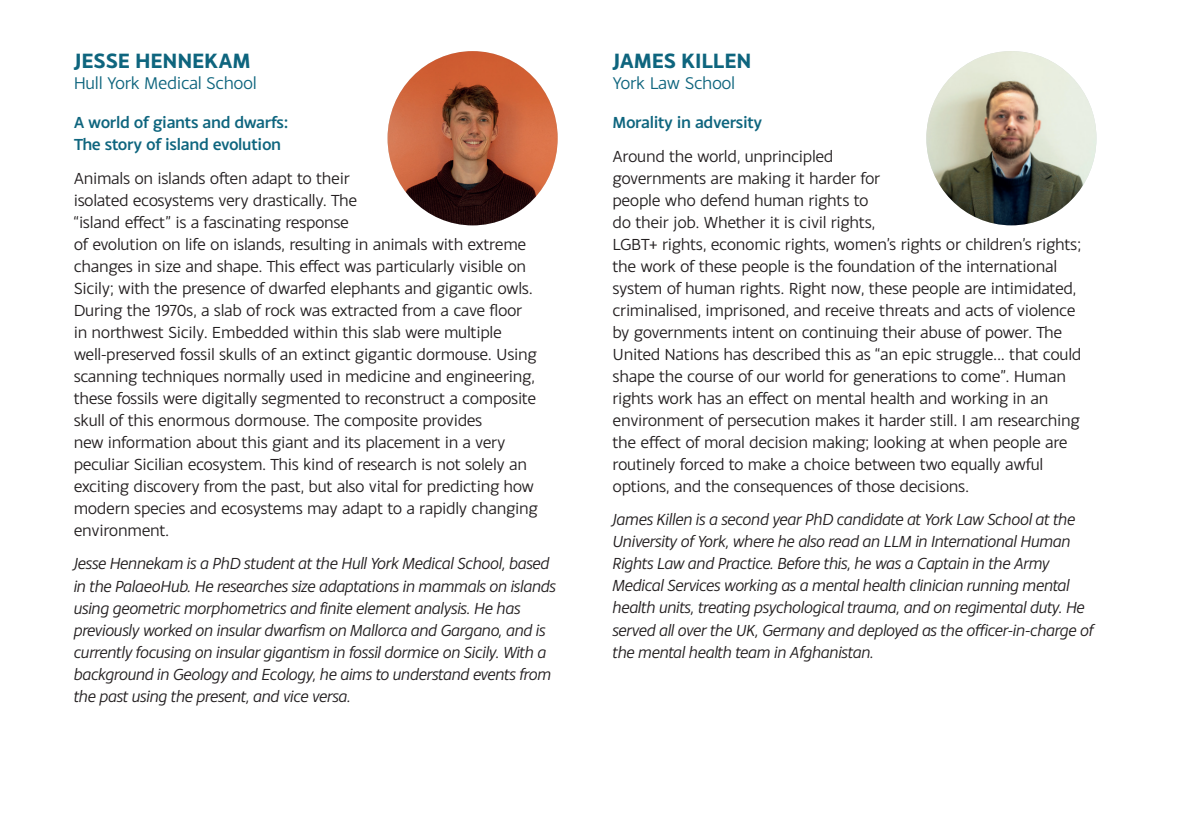
<style>
.page{position:relative;width:1191px;height:840px;background:#fff}
.page>*{position:absolute;margin:0;border:0;box-sizing:border-box;transform-origin:0 0}
.t1{font:700 22px "Monsal Gothic";letter-spacing:-.01em;color:#0e657e}
.t2{font:18px "Monsal Gothic";letter-spacing:-.02em;color:#0e657e}
.t3{font:17px/22px "Monsal Gothic";letter-spacing:-.02em;color:#231f20}
.t4{font:italic 17px/22px "Monsal Gothic";letter-spacing:-.02em;color:#231f20}
.t5{font:500 17px/22px "Monsal Gothic";letter-spacing:-.02em;color:#0e657e}
</style>
<div class="page">
<img style="left:387px;top:51px;width:170px;height:174px">
<img style="left:926px;top:51px;width:170px;height:174px">
<p class="t1" style="left:74px;top:46px;width:178px">JESSE HENNEKAM</p>
<p class="t2" style="left:74px;top:72px;width:185px">Hull York Medical School</p>
<p class="t5" style="left:74px;top:111px;width:216px">A world of giants and dwarfs:<br>The story of island evolution</p>
<p class="t3" style="left:74px;top:166px;width:465px">Animals on islands often adapt to their<br>isolated ecosystems very drastically. The<br>“island effect” is a fascinating response<br>of evolution on life on islands, resulting in animals with extreme changes in size and shape. This effect was particularly visible on Sicily; with the presence of dwarfed elephants and gigantic owls.<br>During the 1970s, a slab of rock was extracted from a cave floor in northwest Sicily. Embedded within this slab were multiple well-preserved fossil skulls of an extinct gigantic dormouse. Using scanning techniques normally used in medicine and engineering, these fossils were digitally segmented to reconstruct a composite skull of this enormous dormouse. The composite provides<br>new information about this giant and its placement in a very peculiar Sicilian ecosystem. This kind of research is not solely an exciting discovery from the past, but also vital for predicting how modern species and ecosystems may adapt to a rapidly changing environment.</p>
<p class="t4" style="left:74px;top:552px;width:484px">Jesse Hennekam is a PhD student at the Hull York Medical School, based in the PalaeoHub. He researches size adaptations in mammals on islands using geometric morphometrics and finite element analysis. He has previously worked on insular dwarfism on Mallorca and Gargano, and is currently focusing on insular gigantism in fossil dormice on Sicily. With a background in Geology and Ecology, he aims to understand events from the past using the present, and vice versa.</p>
<p class="t1" style="left:612px;top:46px;width:140px">JAMES KILLEN</p>
<p class="t2" style="left:612px;top:72px;width:124px">York Law School</p>
<p class="t5" style="left:612px;top:111px;width:151px">Morality in adversity</p>
<p class="t3" style="left:612px;top:144px;width:470px">Around the world, unprincipled<br>governments are making it harder for<br>people who defend human rights to<br>do their job. Whether it is civil rights,<br>LGBT+ rights, economic rights, women’s rights or children’s rights; the work of these people is the foundation of the international system of human rights. Right now, these people are intimidated, criminalised, imprisoned, and receive threats and acts of violence by governments intent on continuing their abuse of power. The United Nations has described this as “an epic struggle... that could shape the course of our world for generations to come”. Human rights work has an effect on mental health and working in an environment of persecution makes it harder still. I am researching the effect of moral decision making; looking at when people are routinely forced to make a choice between two equally awful options, and the consequences of those decisions.</p>
<p class="t4" style="left:612px;top:508px;width:482px">James Killen is a second year PhD candidate at York Law School at the University of York, where he also read an LLM in International Human Rights Law and Practice. Before this, he was a Captain in the Army Medical Services working as a mental health clinician running mental health units, treating psychological trauma, and on regimental duty. He served all over the UK, Germany and deployed as the officer-in-charge of the mental health team in Afghanistan.</p>
</div>
